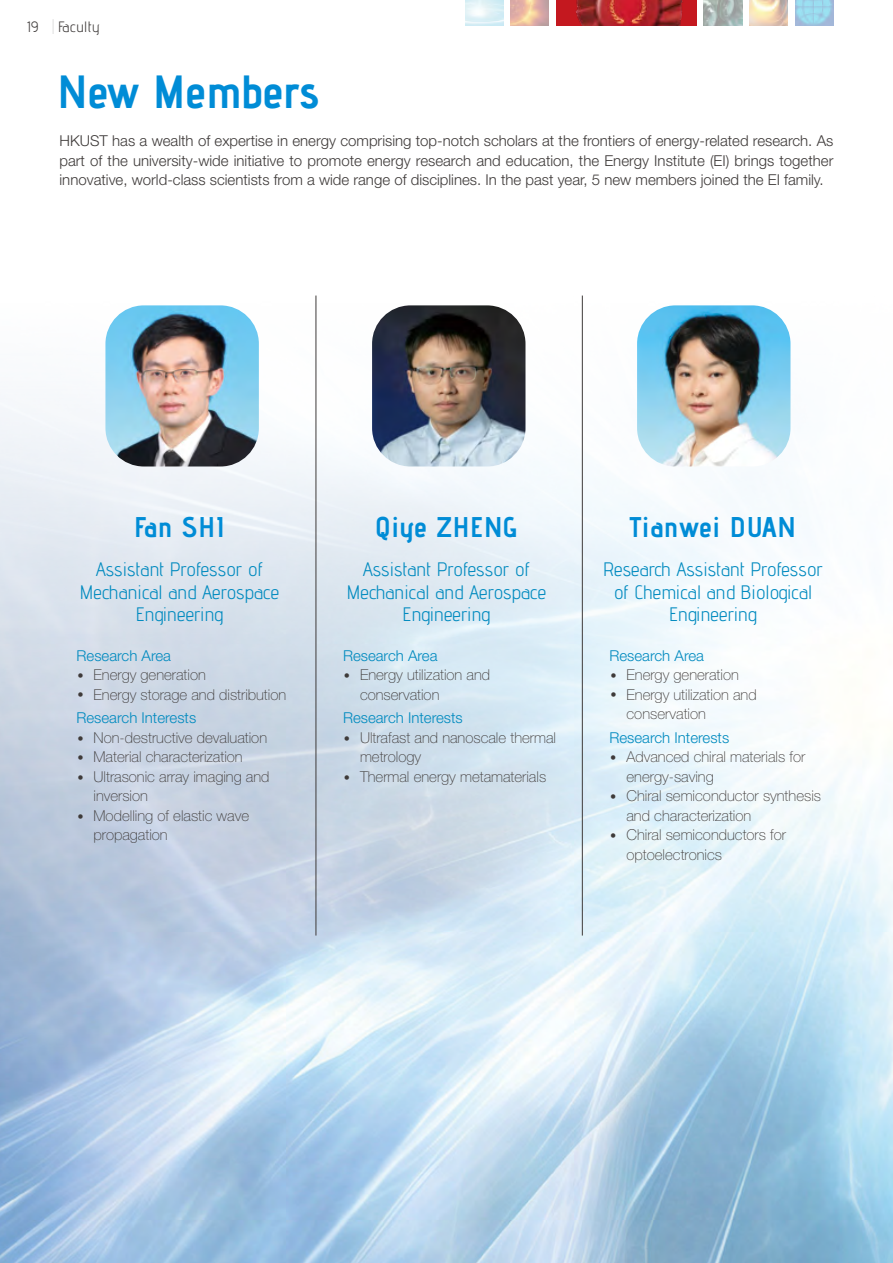
<style>
.page{position:relative;width:893px;height:1263px;background:#fff}
.page>*{position:absolute;margin:0;border:0;box-sizing:border-box;transform-origin:0 0}
.t1{font:700 46.5px "Advent Pro";letter-spacing:.005em;color:#008cd6}
.t2{font:700 28.5px "Advent Pro";letter-spacing:.025em;color:#008cd6}
.t3{font:19.5px/22.5px "Advent Pro";letter-spacing:.005em;color:#008abf;text-align:center}
.t4{font:100 15px/19.5px "Helvetica Neue LT Std";color:#3e3a39}
.t5{font:300 15px/19.5px "Helvetica Neue LT Std";color:#3e3a39;text-align:justify}
.t6{font:300 15px "Helvetica Neue LT Std";color:#008abf}
.t7{font:15px "Advent Pro";letter-spacing:.05em;color:#3e3a39}
</style>
<div class="page">
<img style="left:0;top:295px;width:893px;height:968px">
<img style="left:557px;top:0;width:139px;height:26px">
<img style="left:510px;top:0;width:39px;height:26px">
<img style="left:704px;top:0;width:38px;height:26px">
<img style="left:750px;top:0;width:38px;height:26px">
<img style="left:105px;top:305px;width:154px;height:161px">
<hr style="left:316px;top:296px;width:1px;height:639px;background:#3e3a39">
<hr style="left:582px;top:296px;width:1px;height:639px;background:#3e3a39">
<svg style="left:53px;top:19px;width:1px;height:15px"></svg>
<img style="left:372px;top:305px;width:153px;height:161px">
<img style="left:637px;top:305px;width:153px;height:161px">
<svg style="left:78px;top:673px;width:5px;height:5px"></svg>
<svg style="left:78px;top:693px;width:5px;height:4px"></svg>
<svg style="left:78px;top:736px;width:5px;height:4px"></svg>
<svg style="left:78px;top:755px;width:5px;height:5px"></svg>
<svg style="left:78px;top:775px;width:5px;height:4px"></svg>
<svg style="left:78px;top:814px;width:5px;height:4px"></svg>
<svg style="left:345px;top:673px;width:4px;height:5px"></svg>
<svg style="left:345px;top:736px;width:4px;height:4px"></svg>
<svg style="left:345px;top:775px;width:4px;height:4px"></svg>
<svg style="left:611px;top:673px;width:5px;height:5px"></svg>
<svg style="left:611px;top:693px;width:5px;height:4px"></svg>
<svg style="left:611px;top:755px;width:5px;height:5px"></svg>
<svg style="left:611px;top:794px;width:5px;height:5px"></svg>
<svg style="left:611px;top:833px;width:5px;height:5px"></svg>
<p class="t7" style="left:27px;top:17px;width:12px">19</p>
<p class="t7" style="left:58px;top:17px;width:43px">Faculty</p>
<h1 class="t1" style="left:58px;top:63px;width:263px">New Members</h1>
<p class="t5" style="left:60px;top:131px;width:775px">HKUST has a wealth of expertise in energy comprising top-notch scholars at the frontiers of energy-related research. As part of the university-wide initiative to promote energy research and education, the Energy Institute (EI) brings together innovative, world-class scientists from a wide range of disciplines. In the past year, 5 new members joined the EI family.</p>
<h2 class="t2" style="left:134px;top:509px;width:92px">Fan SHI</h2>
<h3 class="t3" style="left:80px;top:557px;width:201px">Assistant Professor of<br>Mechanical and Aerospace<br>Engineering</h3>
<p class="t6" style="left:77px;top:646px;width:96px">Research Area</p>
<p class="t4" style="left:94px;top:665px;width:194px">Energy generation<br>Energy storage and distribution</p>
<p class="t6" style="left:77px;top:709px;width:121px">Research Interests</p>
<p class="t4" style="left:94px;top:728px;width:178px">Non-destructive devaluation<br>Material characterization<br>Ultrasonic array imaging and inversion<br>Modelling of elastic wave propagation</p>
<h2 class="t2" style="left:375px;top:509px;width:144px">Qiye ZHENG</h2>
<h3 class="t3" style="left:347px;top:557px;width:201px">Assistant Professor of<br>Mechanical and Aerospace<br>Engineering</h3>
<p class="t6" style="left:343px;top:646px;width:96px">Research Area</p>
<p class="t4" style="left:360px;top:665px;width:132px">Energy utilization and conservation</p>
<p class="t6" style="left:343px;top:709px;width:121px">Research Interests</p>
<p class="t4" style="left:360px;top:728px;width:198px">Ultrafast and nanoscale thermal metrology<br>Thermal energy metamaterials</p>
<h2 class="t2" style="left:630px;top:509px;width:168px">Tianwei DUAN</h2>
<h3 class="t3" style="left:603px;top:557px;width:221px">Research Assistant Professor of Chemical and Biological<br>Engineering</h3>
<p class="t6" style="left:609px;top:646px;width:96px">Research Area</p>
<p class="t4" style="left:626px;top:665px;width:132px">Energy generation<br>Energy utilization and conservation</p>
<p class="t6" style="left:609px;top:728px;width:121px">Research Interests</p>
<p class="t4" style="left:626px;top:747px;width:196px">Advanced chiral materials for energy-saving<br>Chiral semiconductor synthesis and characterization<br>Chiral semiconductors for optoelectronics</p>
</div>
